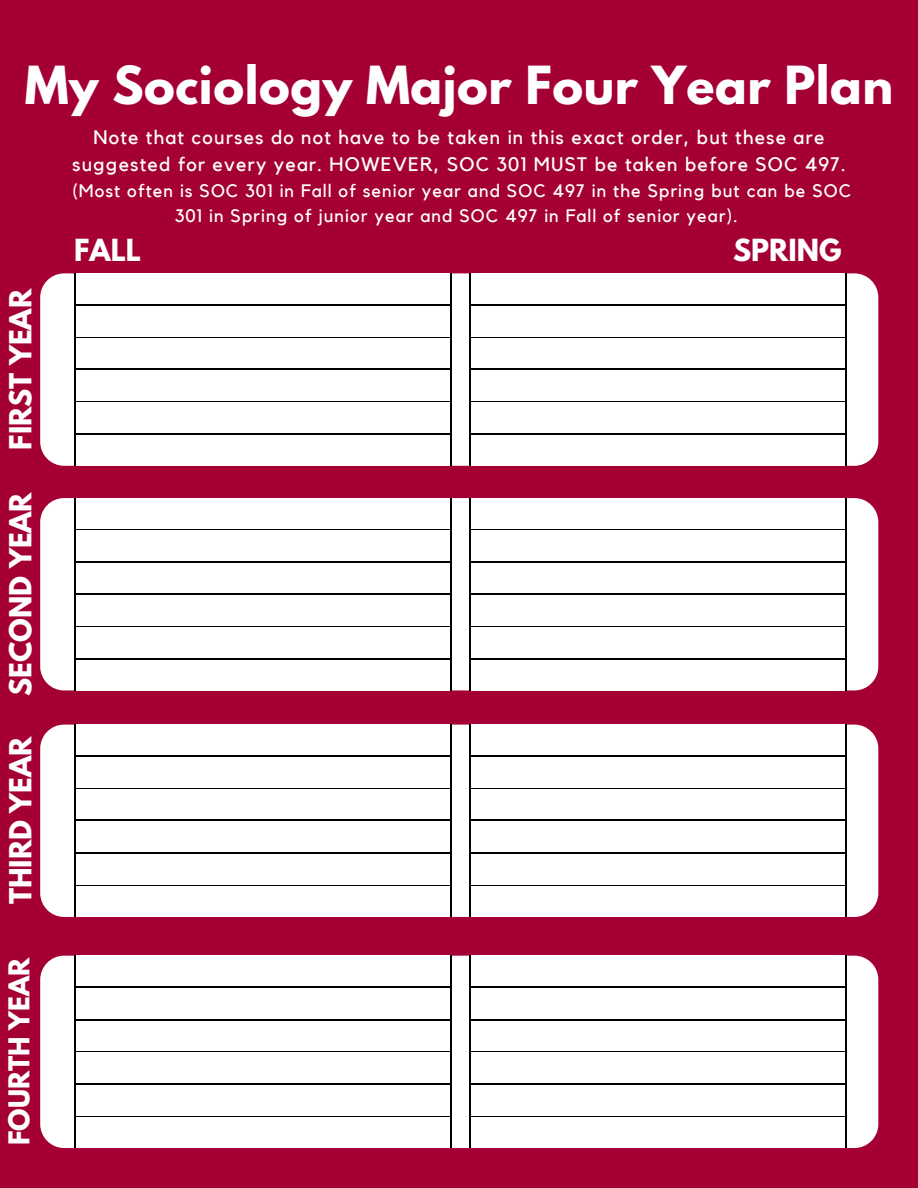
<style>
.page{position:relative;width:918px;height:1188px;background:#a50034}
.page>*{position:absolute;margin:0;border:0;box-sizing:border-box;transform-origin:0 0}
.t1{font:700 46.5px "League Spartan";letter-spacing:.01em;color:#fff}
.t2{font:700 27px "League Spartan";color:#fff}
.t3{font:700 25.5px "League Spartan";color:#fff}
.t4{font:19.5px/27px "Kollektif";letter-spacing:.06em;color:#fff;text-align:center}
.t5{font:18px/24.8px "Kollektif";letter-spacing:.06em;color:#fff}
</style>
<div class="page">
<div style="left:40px;top:273px;width:838px;height:193px;background:#fff;border-radius:24px"></div>
<div style="left:40px;top:498px;width:838px;height:192px;background:#fff;border-radius:24px"></div>
<div style="left:40px;top:725px;width:838px;height:192px;background:#fff;border-radius:24px"></div>
<div style="left:40px;top:956px;width:838px;height:192px;background:#fff;border-radius:24px"></div>
<svg style="left:74px;top:498px;width:378px;height:192px;fill:#000"></svg>
<div style="left:76px;top:498px;width:374px;height:30px;background:#fff"></div>
<div style="left:76px;top:531px;width:374px;height:30px;background:#fff"></div>
<div style="left:76px;top:563px;width:374px;height:30px;background:#fff"></div>
<div style="left:76px;top:595px;width:374px;height:30px;background:#fff"></div>
<div style="left:76px;top:627px;width:374px;height:31px;background:#fff"></div>
<div style="left:76px;top:660px;width:374px;height:30px;background:#fff"></div>
<svg style="left:469px;top:498px;width:378px;height:192px;fill:#000"></svg>
<svg style="left:74px;top:725px;width:378px;height:192px;fill:#000"></svg>
<svg style="left:469px;top:725px;width:378px;height:192px;fill:#000"></svg>
<svg style="left:74px;top:956px;width:378px;height:192px;fill:#000"></svg>
<svg style="left:469px;top:956px;width:378px;height:192px;fill:#000"></svg>
<div style="left:471px;top:498px;width:373px;height:30px;background:#fff"></div>
<div style="left:471px;top:531px;width:373px;height:30px;background:#fff"></div>
<div style="left:471px;top:563px;width:373px;height:30px;background:#fff"></div>
<div style="left:471px;top:595px;width:373px;height:30px;background:#fff"></div>
<div style="left:471px;top:627px;width:373px;height:31px;background:#fff"></div>
<div style="left:471px;top:660px;width:373px;height:30px;background:#fff"></div>
<div style="left:76px;top:725px;width:374px;height:30px;background:#fff"></div>
<div style="left:76px;top:757px;width:374px;height:31px;background:#fff"></div>
<div style="left:76px;top:790px;width:374px;height:29px;background:#fff"></div>
<div style="left:76px;top:821px;width:374px;height:31px;background:#fff"></div>
<div style="left:76px;top:854px;width:374px;height:30px;background:#fff"></div>
<div style="left:76px;top:887px;width:374px;height:30px;background:#fff"></div>
<div style="left:471px;top:725px;width:373px;height:30px;background:#fff"></div>
<div style="left:471px;top:757px;width:373px;height:31px;background:#fff"></div>
<div style="left:471px;top:790px;width:373px;height:29px;background:#fff"></div>
<div style="left:471px;top:821px;width:373px;height:31px;background:#fff"></div>
<div style="left:471px;top:854px;width:373px;height:30px;background:#fff"></div>
<div style="left:471px;top:887px;width:373px;height:30px;background:#fff"></div>
<div style="left:76px;top:956px;width:374px;height:30px;background:#fff"></div>
<div style="left:76px;top:988px;width:374px;height:31px;background:#fff"></div>
<div style="left:76px;top:1021px;width:374px;height:29px;background:#fff"></div>
<div style="left:76px;top:1052px;width:374px;height:31px;background:#fff"></div>
<div style="left:76px;top:1085px;width:374px;height:30px;background:#fff"></div>
<div style="left:76px;top:1118px;width:374px;height:30px;background:#fff"></div>
<div style="left:471px;top:956px;width:373px;height:30px;background:#fff"></div>
<div style="left:471px;top:988px;width:373px;height:31px;background:#fff"></div>
<div style="left:471px;top:1021px;width:373px;height:29px;background:#fff"></div>
<div style="left:471px;top:1052px;width:373px;height:31px;background:#fff"></div>
<div style="left:471px;top:1085px;width:373px;height:30px;background:#fff"></div>
<div style="left:471px;top:1118px;width:373px;height:30px;background:#fff"></div>
<div style="left:74px;top:273px;width:378px;height:193px;background:linear-gradient(to right,#000,#000)"></div>
<div style="left:469px;top:273px;width:378px;height:193px;background:linear-gradient(to right,#000,#000)"></div>
<div style="left:76px;top:273px;width:374px;height:31px;background:#fff"></div>
<div style="left:76px;top:306px;width:374px;height:30px;background:#fff"></div>
<div style="left:76px;top:339px;width:374px;height:29px;background:#fff"></div>
<div style="left:76px;top:370px;width:374px;height:31px;background:#fff"></div>
<div style="left:76px;top:403px;width:374px;height:30px;background:#fff"></div>
<div style="left:76px;top:435px;width:374px;height:31px;background:#fff"></div>
<div style="left:471px;top:273px;width:373px;height:31px;background:#fff"></div>
<div style="left:471px;top:306px;width:373px;height:30px;background:#fff"></div>
<div style="left:471px;top:339px;width:373px;height:29px;background:#fff"></div>
<div style="left:471px;top:370px;width:373px;height:31px;background:#fff"></div>
<div style="left:471px;top:403px;width:373px;height:30px;background:#fff"></div>
<div style="left:471px;top:435px;width:373px;height:31px;background:#fff"></div>
<p class="t1" style="left:25px;top:62px;width:870px">My Sociology Major Four Year Plan</p>
<p class="t4" style="left:72px;top:125px;width:775px">Note that courses do not have to be taken in this exact order, but these are suggested for every year. HOWEVER, SOC 301 MUST be taken before SOC 497.</p>
<p class="t5" style="left:175px;top:179px;width:678px;text-indent:-102px">(Most often is SOC 301 in Fall of senior year and SOC 497 in the Spring but can be SOC<br>301 in Spring of junior year and SOC 497 in Fall of senior year).</p>
<p class="t2" style="left:7px;top:450px;width:163px;rotate:-90deg">FIRST YEAR</p>
<p class="t2" style="left:7px;top:696px;width:206px;rotate:-90deg">SECOND YEAR</p>
<p class="t2" style="left:7px;top:904px;width:170px;rotate:-90deg">THIRD YEAR</p>
<p class="t3" style="left:7px;top:1145px;width:189px;rotate:-90deg">FOURTH YEAR</p>
<p class="t2" style="left:74px;top:237px;width:68px">FALL</p>
<p class="t2" style="left:733px;top:237px;width:110px">SPRING</p>
</div>
